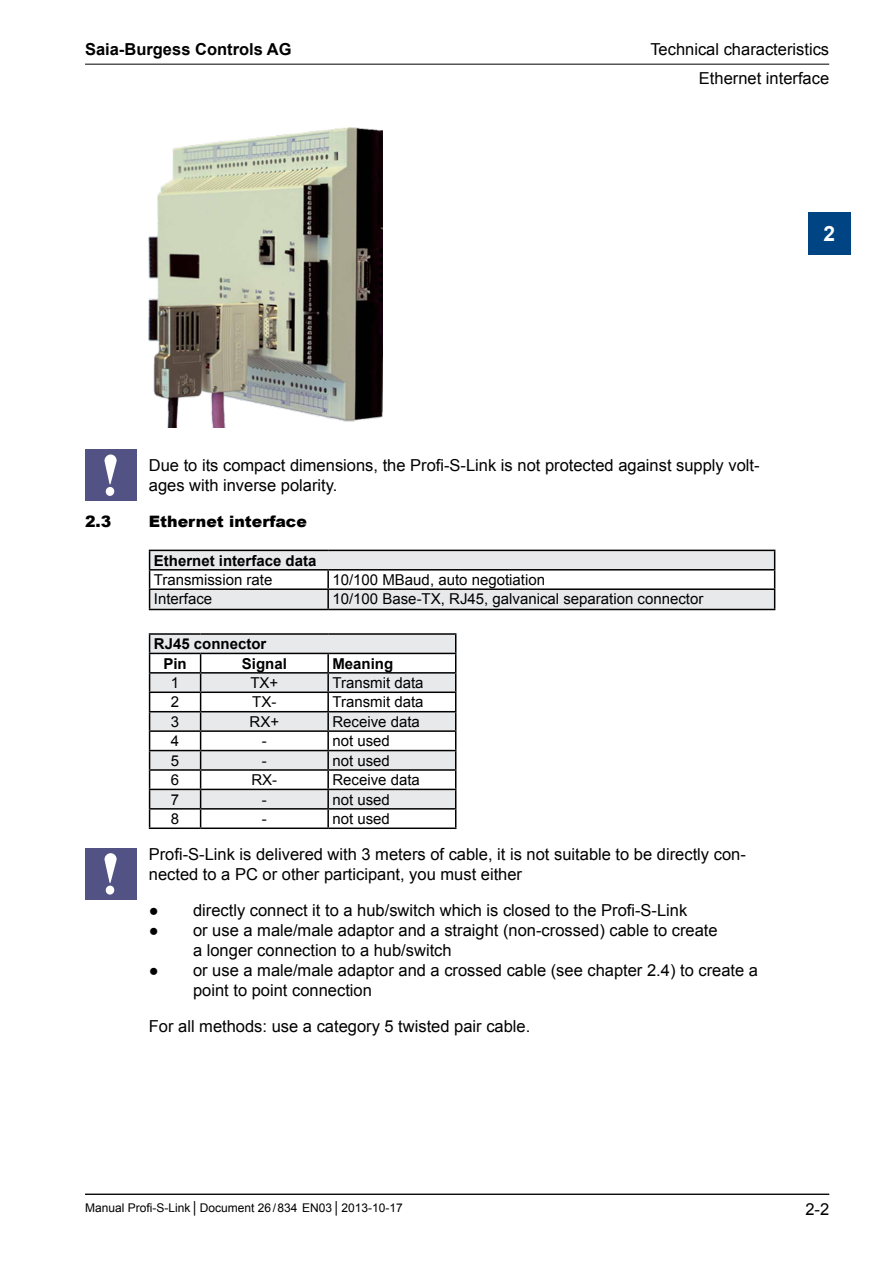
<style>
.page{position:relative;width:893px;height:1263px;background:#fff}
.page>*{position:absolute;margin:0;border:0;box-sizing:border-box;transform-origin:0 0}
.t1{font:700 21px "Arial";color:#fff}
.Fliesstext{font:16.5px/19.8px "Arial";color:#000}
.t2{font:700 16.5px "Arial";color:#000}
.Kopfzeile_rechts{font:16.5px "Arial";color:#000}
.Überschrift_2{font:900 15.75px "Arial";color:#000}
.TextTabelle{font:15px "Arial";color:#000}
.TextTabelle-2{font:700 15px "Arial";color:#000}
.t3{font:12px "Arial";color:#000}
</style>
<div class="page">
<hr style="left:85px;top:64px;width:744px;height:1px;background:#000">
<div style="left:808px;top:213px;width:42px;height:42px;background:#004483"></div>
<hr style="left:85px;top:1194px;width:744px;height:1px;background:#000">
<svg style="left:149px;top:550px;width:626px;height:59px"></svg>
<hr style="left:149px;top:609px;width:179px;height:1px;background:#000">
<hr style="left:328px;top:609px;width:447px;height:1px;background:#000">
<svg style="left:150px;top:635px;width:305px;height:173px;fill:#e8e9eb"></svg>
<hr style="left:149px;top:633px;width:52px;height:2px;background:#000">
<hr style="left:201px;top:633px;width:127px;height:2px;background:#000">
<hr style="left:328px;top:633px;width:128px;height:2px;background:#000">
<hr style="left:149px;top:653px;width:52px;height:1px;background:#000">
<hr style="left:201px;top:653px;width:127px;height:1px;background:#000">
<hr style="left:328px;top:653px;width:128px;height:1px;background:#000">
<hr style="left:149px;top:672px;width:52px;height:2px;background:#000">
<hr style="left:201px;top:672px;width:127px;height:2px;background:#000">
<hr style="left:328px;top:672px;width:128px;height:2px;background:#000">
<hr style="left:149px;top:691px;width:52px;height:2px;background:#000">
<hr style="left:201px;top:691px;width:127px;height:2px;background:#000">
<hr style="left:328px;top:691px;width:128px;height:2px;background:#000">
<hr style="left:149px;top:711px;width:52px;height:1px;background:#000">
<hr style="left:201px;top:711px;width:127px;height:1px;background:#000">
<hr style="left:328px;top:711px;width:128px;height:1px;background:#000">
<hr style="left:149px;top:730px;width:52px;height:2px;background:#000">
<hr style="left:201px;top:730px;width:127px;height:2px;background:#000">
<hr style="left:328px;top:730px;width:128px;height:2px;background:#000">
<hr style="left:149px;top:750px;width:52px;height:1px;background:#000">
<hr style="left:201px;top:750px;width:127px;height:1px;background:#000">
<hr style="left:328px;top:750px;width:128px;height:1px;background:#000">
<hr style="left:149px;top:769px;width:52px;height:2px;background:#000">
<hr style="left:201px;top:769px;width:127px;height:2px;background:#000">
<hr style="left:328px;top:769px;width:128px;height:2px;background:#000">
<hr style="left:149px;top:789px;width:52px;height:1px;background:#000">
<hr style="left:201px;top:789px;width:127px;height:1px;background:#000">
<hr style="left:328px;top:789px;width:128px;height:1px;background:#000">
<hr style="left:149px;top:808px;width:52px;height:1px;background:#000">
<svg style="left:149px;top:635px;width:1px;height:192px"></svg>
<hr style="left:201px;top:808px;width:127px;height:1px;background:#000">
<svg style="left:200px;top:654px;width:1px;height:173px"></svg>
<hr style="left:328px;top:808px;width:128px;height:1px;background:#000">
<svg style="left:327px;top:654px;width:2px;height:173px"></svg>
<svg style="left:455px;top:635px;width:1px;height:192px"></svg>
<hr style="left:149px;top:827px;width:52px;height:2px;background:#000">
<hr style="left:201px;top:827px;width:127px;height:2px;background:#000">
<hr style="left:328px;top:827px;width:128px;height:2px;background:#000">
<img style="left:149px;top:128px;width:233px;height:300px">
<div style="left:85px;top:450px;width:51px;height:51px;background:#535285"></div>
<svg style="left:104px;top:454px;width:13px;height:42px"></svg>
<div style="left:85px;top:848px;width:51px;height:51px;background:#535285"></div>
<svg style="left:104px;top:853px;width:13px;height:41px"></svg>
<p class="t2" style="left:85px;top:38px;width:208px">Saia-Burgess Controls AG</p>
<p class="Fliesstext" style="left:650px;top:39px;width:180px">Technical characteristics</p>
<p class="Fliesstext" style="left:699px;top:69px;width:132px">Ethernet interface</p>
<p class="t1" style="left:823px;top:219px;width:13px">2</p>
<p class="Fliesstext" style="left:149px;top:455px;width:612px">Due to its compact dimensions, the Profi-S-Link is not protected against supply volt&shy;ages with inverse polarity.</p>
<p class="Überschrift_2" style="left:85px;top:509px;width:28px">2.3</p>
<p class="Überschrift_2" style="left:149px;top:509px;width:160px">Ethernet interface</p>
<p class="TextTabelle-2" style="left:154px;top:550px;width:164px">Ethernet interface data</p>
<p class="TextTabelle" style="left:154px;top:570px;width:120px">Transmission rate</p>
<p class="TextTabelle" style="left:332px;top:570px;width:214px">10/100 MBaud, auto negotiation</p>
<p class="TextTabelle" style="left:154px;top:589px;width:60px">Interface</p>
<p class="TextTabelle" style="left:332px;top:589px;width:373px">10/100 Base-TX, RJ45, galvanical separation connector</p>
<p class="TextTabelle-2" style="left:154px;top:634px;width:114px">RJ45 connector</p>
<p class="TextTabelle-2" style="left:163px;top:653px;width:25px">Pin</p>
<p class="TextTabelle-2" style="left:242px;top:653px;width:47px">Signal</p>
<p class="TextTabelle-2" style="left:332px;top:653px;width:62px">Meaning</p>
<p class="TextTabelle" style="left:171px;top:673px;width:10px">1</p>
<p class="TextTabelle" style="left:250px;top:673px;width:29px">TX+</p>
<p class="TextTabelle" style="left:332px;top:673px;width:93px">Transmit data</p>
<p class="TextTabelle" style="left:171px;top:692px;width:10px">2</p>
<p class="TextTabelle" style="left:252px;top:692px;width:26px">TX-</p>
<p class="TextTabelle" style="left:332px;top:692px;width:93px">Transmit data</p>
<p class="TextTabelle" style="left:171px;top:712px;width:10px">3</p>
<p class="TextTabelle" style="left:250px;top:712px;width:31px">RX+</p>
<p class="TextTabelle" style="left:332px;top:712px;width:89px">Receive data</p>
<p class="TextTabelle" style="left:171px;top:731px;width:10px">4</p>
<p class="TextTabelle" style="left:262px;top:731px;width:6px">-</p>
<p class="TextTabelle" style="left:332px;top:731px;width:59px">not used</p>
<p class="TextTabelle" style="left:171px;top:751px;width:10px">5</p>
<p class="TextTabelle" style="left:262px;top:751px;width:6px">-</p>
<p class="TextTabelle" style="left:332px;top:751px;width:59px">not used</p>
<p class="TextTabelle" style="left:171px;top:770px;width:10px">6</p>
<p class="TextTabelle" style="left:251px;top:770px;width:27px">RX-</p>
<p class="TextTabelle" style="left:332px;top:770px;width:89px">Receive data</p>
<p class="TextTabelle" style="left:171px;top:789px;width:10px">7</p>
<p class="TextTabelle" style="left:262px;top:789px;width:6px">-</p>
<p class="TextTabelle" style="left:332px;top:789px;width:59px">not used</p>
<p class="TextTabelle" style="left:171px;top:809px;width:10px">8</p>
<p class="TextTabelle" style="left:262px;top:809px;width:6px">-</p>
<p class="TextTabelle" style="left:332px;top:809px;width:59px">not used</p>
<p class="Fliesstext" style="left:149px;top:844px;width:599px">Profi-S-Link is delivered with 3 meters of cable, it is not suitable to be directly con&shy;nected to a PC or other participant, you must either</p>
<p class="Fliesstext" style="left:149px;top:901px;width:540px">● directly connect it to a hub/switch which is closed to the Profi-S-Link</p>
<p class="Fliesstext" style="left:193px;top:921px;width:526px;text-indent:-44px">● or use a male/male adaptor and a straight (non-crossed) cable to create a longer connection to a hub/switch</p>
<p class="Fliesstext" style="left:193px;top:960px;width:566px;text-indent:-44px">● or use a male/male adaptor and a crossed cable (see chapter 2.4) to create a point to point connection</p>
<p class="Fliesstext" style="left:149px;top:1017px;width:383px">For all methods: use a category 5 twisted pair cable.</p>
<p class="t3" style="left:85px;top:1200px;width:319px">Manual Profi-S-Link│Document 26/834 EN03 │ 2013-10-17</p>
<p class="Kopfzeile_rechts" style="left:805px;top:1199px;width:25px">2-2</p>
</div>
